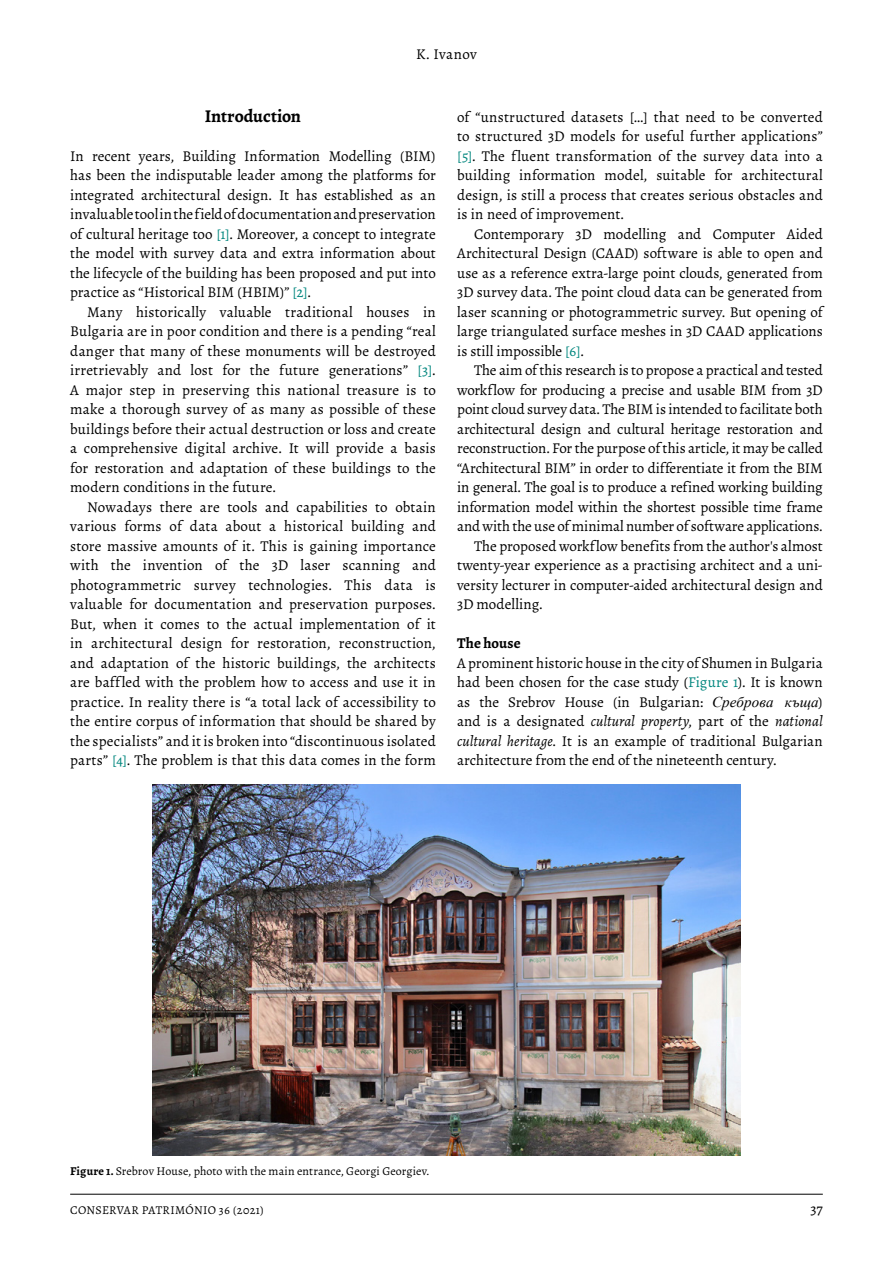
<style>
.page{position:relative;width:893px;height:1263px;background:#fff}
.page>*{position:absolute;margin:0;border:0;box-sizing:border-box;transform-origin:0 0}
.t1{font:700 18px "Alegreya";letter-spacing:-.005em;color:#000}
.t2{font:15px/19.5px "Alegreya";letter-spacing:-.005em;color:#000;text-align:justify}
.t3{font:700 15px "Alegreya";color:#000}
.t4{font:12px "Alegreya";letter-spacing:.01em;color:#000}
.s1{color:#00867e}
.s2{font-family:"Times New Roman";font-style:italic}
.s3{font-style:italic}
.s4{font-weight:700}
</style>
<div class="page">
<hr style="left:70px;top:1194px;width:753px;height:1px;background:#000">
<img style="left:152px;top:785px;width:589px;height:370px">
<p class="t2" style="left:416px;top:44px;width:62px">K. Ivanov</p>
<p class="t1" style="left:205px;top:104px;width:98px">Introduction</p>
<p class="t2" style="left:70px;top:146px;width:367px">In recent years, Building Information Modelling (BIM) has been the indisputable leader among the platforms for integrated architectural design. It has established as an invaluable tool in the field of documentation and preservation of cultural heritage too <span class="s1">[1]</span>. Moreover, a concept to integrate the model with survey data and extra information about the lifecycle of the building has been proposed and put into practice as “Historical BIM (HBIM)” <span class="s1">[2]</span>.</p>
<p class="t2" style="left:70px;top:302px;width:367px;text-indent:17px">Many historically valuable traditional houses in Bulgaria are in poor condition and there is a pending “real danger that many of these monuments will be destroyed irretrievably and lost for the future generations” <span class="s1">[3]</span>.<br>A major step in preserving this national treasure is to make a thorough survey of as many as possible of these buildings before their actual destruction or loss and create a comprehensive digital archive. It will provide a basis for restoration and adaptation of these buildings to the modern conditions in the future.</p>
<p class="t2" style="left:70px;top:497px;width:367px;text-indent:17px">Nowadays there are tools and capabilities to obtain various forms of data about a historical building and store massive amounts of it. This is gaining importance with the invention of the 3D laser scanning and photogrammetric survey technologies. This data is valuable for documentation and preservation purposes.<br>But, when it comes to the actual implementation of it in architectural design for restoration, reconstruction, and adaptation of the historic buildings, the architects are baffled with the problem how to access and use it in practice. In reality there is “a total lack of accessibility to the entire corpus of information that should be shared by the specialists” and it is broken into “discontinuous isolated parts” <span class="s1">[4]</span>. The problem is that this data comes in the form</p>
<p class="t2" style="left:457px;top:107px;width:367px">of “unstructured datasets […] that need to be converted to structured 3D models for useful further applications” <span class="s1">[5]</span>. The fluent transformation of the survey data into a building information model, suitable for architectural design, is still a process that creates serious obstacles and is in need of improvement.</p>
<p class="t2" style="left:457px;top:224px;width:367px;text-indent:17px">Contemporary 3D modelling and Computer Aided Architectural Design (CAAD) software is able to open and use as a reference extra-large point clouds, generated from 3D survey data. The point cloud data can be generated from laser scanning or photogrammetric survey. But opening of large triangulated surface meshes in 3D CAAD applications is still impossible <span class="s1">[6]</span>.</p>
<p class="t2" style="left:474px;top:360px;width:350px">The aim of this research is to propose a practical and tested</p>
<p class="t2" style="left:457px;top:380px;width:367px">workflow for producing a precise and usable BIM from 3D</p>
<p class="t2" style="left:457px;top:399px;width:367px">point cloud survey data. The BIM is intended to facilitate both</p>
<p class="t2" style="left:457px;top:419px;width:367px">architectural design and cultural heritage restoration and</p>
<p class="t2" style="left:457px;top:438px;width:367px">reconstruction. For the purpose of this article, it may be called</p>
<p class="t2" style="left:457px;top:458px;width:367px">“Architectural BIM” in order to differentiate it from the BIM</p>
<p class="t2" style="left:457px;top:477px;width:367px">in general. The goal is to produce a refined working building</p>
<p class="t2" style="left:457px;top:497px;width:367px">information model within the shortest possible time frame</p>
<p class="t2" style="left:457px;top:516px;width:367px">and with the use of minimal number of software applications.</p>
<p class="t2" style="left:474px;top:536px;width:350px">The proposed workflow benefits from the author's almost</p>
<p class="t2" style="left:457px;top:555px;width:367px">twenty-year experience as a practising architect and a uni-</p>
<p class="t2" style="left:457px;top:575px;width:367px">versity lecturer in computer-aided architectural design and</p>
<p class="t2" style="left:457px;top:594px;width:87px">3D modelling.</p>
<p class="t3" style="left:457px;top:633px;width:65px">The house</p>
<p class="t2" style="left:457px;top:653px;width:367px">A prominent historic house in the city of Shumen in Bulgaria had been chosen for the case study (<span class="s1">Figure 1</span>). It is known as the Srebrov House (in Bulgarian: <span class="s2">Среброва къща</span>) and is a designated <span class="s3">cultural property</span>, part of the <span class="s3">national cultural heritage</span>. It is an example of traditional Bulgarian architecture from the end of the nineteenth century.</p>
<p class="t4" style="left:70px;top:1164px;width:361px"><span class="s4">Figure 1.</span> Srebrov House, photo with the main entrance, Georgi Georgiev.</p>
<p class="t4" style="left:70px;top:1202px;width:195px">CONSERVAR PATRIMÓNIO 36 (2021)</p>
<p class="t2" style="left:810px;top:1199px;width:14px">37</p>
</div>
